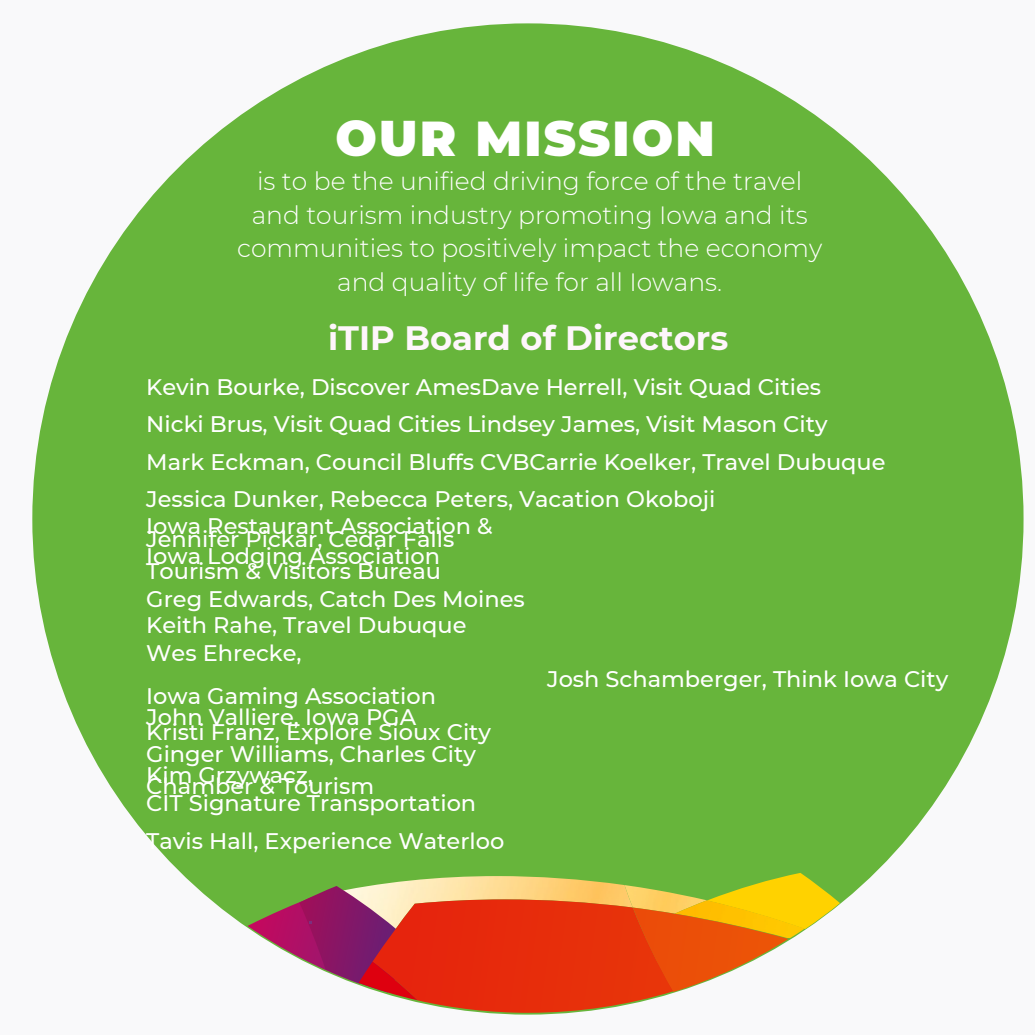
<style>
.page{position:relative;width:1035px;height:1035px;background:#f9f9fa}
.page>*{position:absolute;margin:0;border:0;box-sizing:border-box;transform-origin:0 0}
.t1{font:900 49px "Montserrat";letter-spacing:.045em;color:#fff}
.t2{font:700 33.75px "Montserrat";color:#fef6fb}
.t3{font:300 25px/33.8px "Montserrat";color:#fff;text-align:center}
.t4{font:500 22.5px/37.5px "Montserrat";color:#fff}
</style>
<div class="page">
<div style="left:32px;top:23px;width:992px;height:992px;background:#67b53b;border-radius:50%"></div>
<svg style="left:248px;top:873px;width:592px;height:140px"></svg>
<h1 class="t1" style="left:336px;top:109px;width:381px">OUR MISSION</h1>
<p class="t3" style="left:237px;top:164px;width:587px">is to be the unified driving force of the travel and tourism industry promoting Iowa and its communities to positively impact the economy and quality of life for all Iowans.</p>
<h2 class="t2" style="left:328px;top:317px;width:402px">iTIP Board of Directors</h2>
<p class="t4" style="left:146px;top:368px;width:741px">Kevin Bourke, Discover AmesDave Herrell, Visit Quad Cities<br>Nicki Brus, Visit Quad Cities Lindsey James, Visit Mason City Mark Eckman, Council Bluffs CVBCarrie Koelker, Travel Dubuque Jessica Dunker, Rebecca Peters, Vacation Okoboji</p>
<p class="t4" style="left:146px;top:507px;width:348px">Iowa Restaurant Association &amp;</p>
<p class="t4" style="left:146px;top:530px;width:309px;line-height:17px">Jennifer Pickar, Cedar Falls<br>Iowa Lodging Association</p>
<p class="t4" style="left:146px;top:557px;width:380px;line-height:27.5px">Tourism &amp; Visitors Bureau<br>Greg Edwards, Catch Des Moines<br>Keith Rahe, Travel Dubuque<br>Wes Ehrecke,</p>
<p class="t4" style="left:146px;top:686px;width:291px;line-height:20.5px">Iowa Gaming Association<br>John Valliere, Iowa PGA</p>
<p class="t4" style="left:146px;top:721px;width:346px;line-height:21.5px">Kristi Franz, Explore Sioux City<br>Ginger Williams, Charles City<br>Kim Grzywacz,</p>
<p class="t4" style="left:146px;top:778px;width:331px;line-height:17px">Chamber &amp; Tourism<br>CIT Signature Transportation</p>
<p class="t4" style="left:146px;top:822px;width:360px">Tavis Hall, Experience Waterloo</p>
<p class="t4" style="left:547px;top:661px;width:403px">Josh Schamberger, Think Iowa City</p>
</div>
